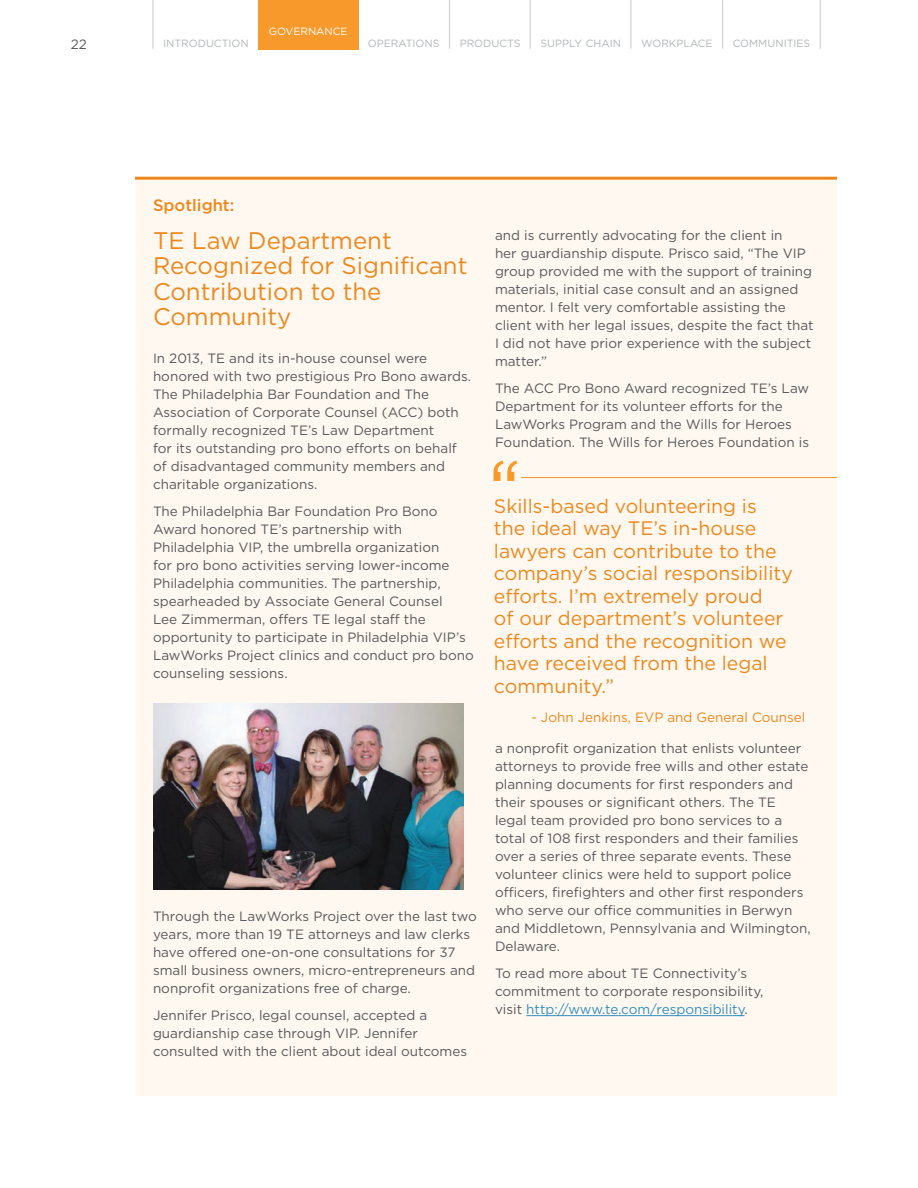
<style>
.page{position:relative;width:918px;height:1188px;background:#fff}
.page>*{position:absolute;margin:0;border:0;box-sizing:border-box;transform-origin:0 0}
.t1{font:52.5px "Gotham";color:#b1b4b6;scale:.2 1}
.t2{font:24px/25.5px "Gotham";color:#ec881d}
.t3{font:19.5px/22.5px "Gotham";color:#ec881d}
.Spotlight{font:500 16.5px "Gotham";color:#ec881d}
.Body_Copy{font:13.5px/18px "Gotham";color:#58595b}
.t4{font:13.5px "Gotham";color:#ec881d}
.t5{font:10.5px "Gotham";color:#b1b4b6}
.t6{font:10.5px "Gotham";color:#fff}
.s1{color:#338fbe}
</style>
<div class="page">
<div style="left:135px;top:180px;width:702px;height:915px;background:#fff8f0"></div>
<hr style="left:135px;top:177px;width:702px;height:3px;background:#ec881d">
<hr style="left:526px;top:1015px;width:219px;height:1px;background:#338fbe">
<img style="left:153px;top:704px;width:311px;height:186px">
<svg style="left:494px;top:461px;width:23px;height:20px"></svg>
<hr style="left:521px;top:477px;width:316px;height:1px;background:#f8992c">
<div style="left:258px;top:0;width:100px;height:50px;background:#f8992c"></div>
<p class="Body_Copy" style="left:71px;top:35px;width:18px">22</p>
<h1 class="t1" style="left:152px;top:-10px;width:17px">|</h1>
<p class="t6" style="left:269px;top:24px;width:80px">GOVERNANCE</p>
<p class="t5" style="left:163px;top:36px;width:87px">INTRODUCTION</p>
<p class="t5" style="left:368px;top:36px;width:73px">OPERATIONS</p>
<h1 class="t1" style="left:448px;top:-10px;width:17px">|</h1>
<p class="t5" style="left:460px;top:36px;width:62px">PRODUCTS</p>
<h1 class="t1" style="left:529px;top:-10px;width:17px">|</h1>
<p class="t5" style="left:541px;top:36px;width:82px">SUPPLY CHAIN</p>
<h1 class="t1" style="left:630px;top:-10px;width:17px">|</h1>
<p class="t5" style="left:641px;top:36px;width:73px">WORKPLACE</p>
<h1 class="t1" style="left:721px;top:-10px;width:17px">|</h1>
<p class="t5" style="left:733px;top:36px;width:79px">COMMUNITIES</p>
<h1 class="t1" style="left:819px;top:-10px;width:17px">|</h1>
<p class="Spotlight" style="left:153px;top:195px;width:83px">Spotlight:</p>
<h1 class="t2" style="left:153px;top:227px;width:316px">TE Law Department<br>Recognized for Significant<br>Contribution to the<br>Community</h1>
<p class="Body_Copy" style="left:153px;top:349px;width:320px">In 2013, TE and its in-house counsel were honored with two prestigious Pro Bono awards.<br>The Philadelphia Bar Foundation and The Association of Corporate Counsel (ACC) both formally recognized TE’s Law Department<br>for its outstanding pro bono efforts on behalf of disadvantaged community members and charitable organizations.</p>
<p class="Body_Copy" style="left:153px;top:502px;width:322px">The Philadelphia Bar Foundation Pro Bono Award honored TE’s partnership with Philadelphia VIP, the umbrella organization<br>for pro bono activities serving lower-income Philadelphia communities. The partnership, spearheaded by Associate General Counsel<br>Lee Zimmerman, offers TE legal staff the opportunity to participate in Philadelphia VIP’s LawWorks Project clinics and conduct pro bono counseling sessions.</p>
<p class="Body_Copy" style="left:153px;top:907px;width:325px">Through the LawWorks Project over the last two years, more than 19 TE attorneys and law clerks have offered one-on-one consultations for 37 small business owners, micro-entrepreneurs and nonprofit organizations free of charge.</p>
<p class="Body_Copy" style="left:153px;top:1006px;width:316px">Jennifer Prisco, legal counsel, accepted a guardianship case through VIP. Jennifer consulted with the client about ideal outcomes</p>
<p class="Body_Copy" style="left:495px;top:226px;width:320px">and is currently advocating for the client in<br>her guardianship dispute. Prisco said, “The VIP group provided me with the support of training materials, initial case consult and an assigned mentor. I felt very comfortable assisting the client with her legal issues, despite the fact that I did not have prior experience with the subject matter.”</p>
<p class="Body_Copy" style="left:495px;top:379px;width:316px">The ACC Pro Bono Award recognized TE’s Law Department for its volunteer efforts for the LawWorks Program and the Wills for Heroes Foundation. The Wills for Heroes Foundation is</p>
<p class="t3" style="left:494px;top:494px;width:300px">Skills-based volunteering is the ideal way TE’s in-house lawyers can contribute to the company’s social responsibility efforts. I’m extremely proud<br>of our department’s volunteer efforts and the recognition we have received from the legal community.”</p>
<p class="t4" style="left:531px;top:709px;width:276px">- John Jenkins, EVP and General Counsel</p>
<p class="Body_Copy" style="left:495px;top:739px;width:317px">a nonprofit organization that enlists volunteer attorneys to provide free wills and other estate planning documents for first responders and their spouses or significant others. The TE legal team provided pro bono services to a total of 108 first responders and their families over a series of three separate events. These volunteer clinics were held to support police officers, firefighters and other first responders who serve our office communities in Berwyn and Middletown, Pennsylvania and Wilmington, Delaware.</p>
<p class="Body_Copy" style="left:495px;top:964px;width:270px">To read more about TE Connectivity’s commitment to corporate responsibility, visit <span class="s1">http://www.te.com/responsibility</span>.</p>
</div>
